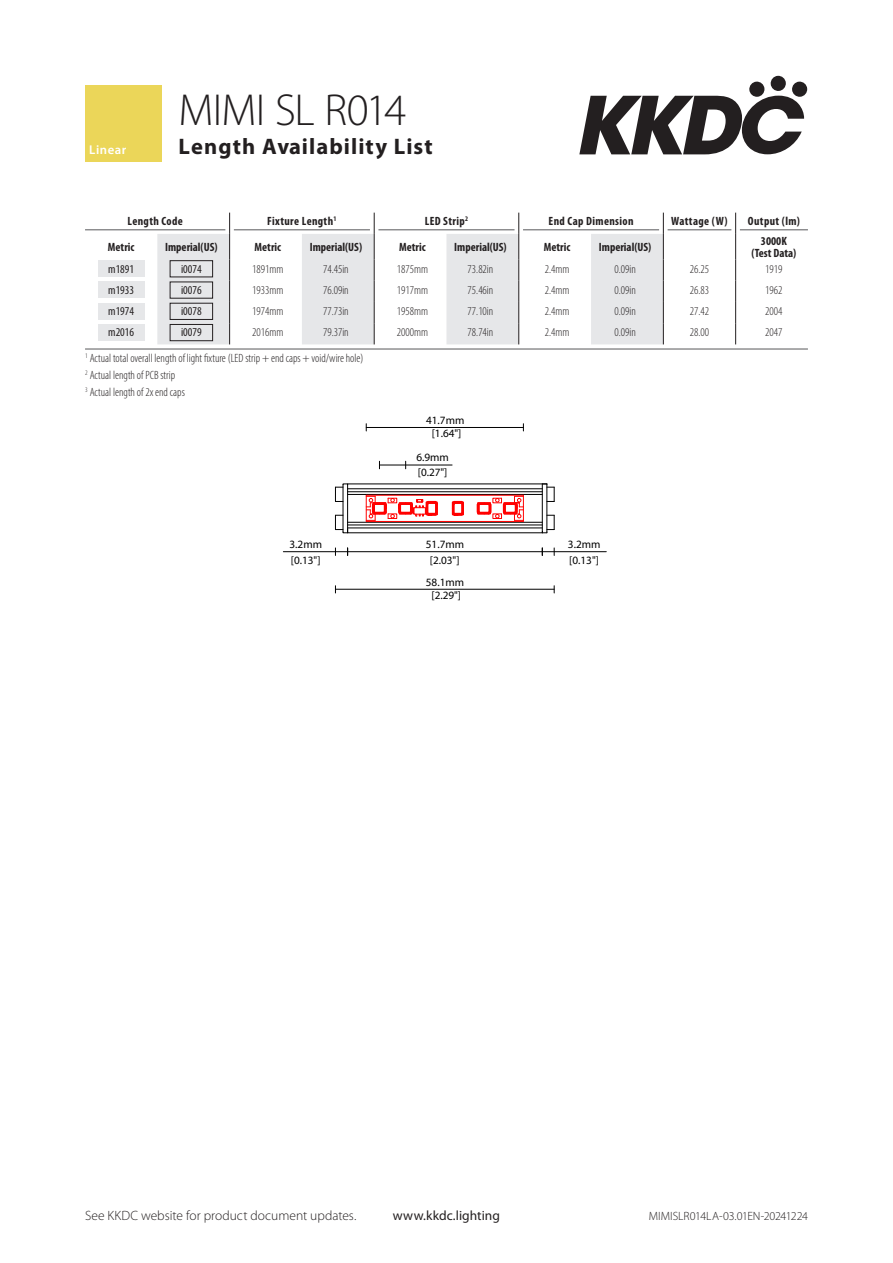
<style>
.page{position:relative;width:893px;height:1263px;background:#fff}
.page>*{position:absolute;margin:0;border:0;box-sizing:border-box;transform-origin:0 0}
.t1{font:300 45px "Myriad Pro";letter-spacing:-.02em;color:#231f20}
.t2{font:700 22.5px "Myriad Pro";letter-spacing:.045em;color:#231f20}
.t3{font:300 13.5px "Myriad Pro";color:#231f20}
.t4{font:13.5px "Myriad Pro";letter-spacing:.005em;color:#231f20}
.t5{font:600 12.75px "Myriad Pro";letter-spacing:.04em;color:#fff}
.table_body__cond{font:300 condensed 12px "Myriad Pro";color:#231f20}
._2nd_line_headings{font:700 condensed 12px/12px "Myriad Pro";color:#231f20;text-align:center}
.footnote_top_para__cond{font:300 condensed 12px "Myriad Pro";color:#231f20}
.headings__cond{font:700 condensed 12px "Myriad Pro";letter-spacing:.03em;color:#231f20}
.footnote_other_paras__cond{font:300 condensed 12px "Myriad Pro";color:#231f20}
.t6{font:300 12px "Myriad Pro";letter-spacing:-.01em;color:#231f20}
.shaded_table_para_centred__cond{font:condensed 12px "Myriad Pro";color:#231f20}
.boxed___tinted{font:condensed 12px "Myriad Pro";color:#231f20}
.t7{font:11.25px/16.5px "Myriad Pro";color:#000}
</style>
<div class="page">
<svg style="left:579px;top:96px;width:225px;height:58px"></svg>
<svg style="left:749px;top:81px;width:16px;height:16px"></svg>
<div style="left:770px;top:76px;width:16px;height:15px;background:#231f20;border-radius:50%"></div>
<div style="left:792px;top:81px;width:15px;height:16px;background:#231f20;border-radius:50%"></div>
<div style="left:85px;top:85px;width:77px;height:77px;background:#ebd659"></div>
<svg style="left:157px;top:234px;width:506px;height:110px;fill:#e6e7e9"></svg>
<svg style="left:374px;top:213px;width:1px;height:131px"></svg>
<svg style="left:735px;top:213px;width:1px;height:131px"></svg>
<svg style="left:229px;top:213px;width:1px;height:131px"></svg>
<svg style="left:518px;top:213px;width:1px;height:131px"></svg>
<svg style="left:663px;top:213px;width:1px;height:131px"></svg>
<hr style="left:85px;top:230px;width:140px;height:1px;background:#57585a">
<hr style="left:234px;top:230px;width:136px;height:1px;background:#57585a">
<hr style="left:378px;top:230px;width:136px;height:1px;background:#57585a">
<hr style="left:523px;top:230px;width:136px;height:1px;background:#57585a">
<hr style="left:668px;top:230px;width:63px;height:1px;background:#57585a">
<hr style="left:740px;top:230px;width:68px;height:1px;background:#57585a">
<div style="left:98px;top:260px;width:47px;height:17px;background:#e6e7e9"></div>
<div style="left:170px;top:260px;width:43px;height:17px;border:1px solid #231f20"></div>
<div style="left:98px;top:282px;width:47px;height:16px;background:#e6e7e9"></div>
<div style="left:98px;top:303px;width:47px;height:16px;background:#e6e7e9"></div>
<div style="left:170px;top:303px;width:43px;height:17px;border:1px solid #231f20"></div>
<div style="left:98px;top:324px;width:47px;height:16px;background:#e6e7e9"></div>
<div style="left:170px;top:324px;width:43px;height:17px;border:1px solid #231f20"></div>
<hr style="left:85px;top:349px;width:723px;height:1px;background:#57585a">
<hr style="left:283px;top:551px;width:65px;height:1px;background:#000">
<hr style="left:348px;top:551px;width:194px;height:1px;background:#000">
<hr style="left:542px;top:551px;width:64px;height:1px;background:#000">
<hr style="left:379px;top:465px;width:73px;height:1px;background:#000">
<svg style="left:335px;top:483px;width:220px;height:51px"></svg>
<hr style="left:366px;top:427px;width:157px;height:1px;background:#000">
<hr style="left:335px;top:589px;width:219px;height:1px;background:#000">
<p class="t5" style="left:89px;top:142px;width:38px">Linear</p>
<h1 class="t1" style="left:179px;top:83px;width:229px">MIMI SL R014</h1>
<h2 class="t2" style="left:179px;top:132px;width:256px">Length Availability List</h2>
<p class="headings__cond" style="left:128px;top:214px;width:57px">Length Code</p>
<p class="headings__cond" style="left:267px;top:214px;width:71px">Fixture Length<sup>1</sup></p>
<p class="headings__cond" style="left:425px;top:214px;width:45px">LED Strip<sup>2</sup></p>
<p class="headings__cond" style="left:549px;top:214px;width:86px">End Cap Dimension</p>
<p class="headings__cond" style="left:671px;top:214px;width:58px">Wattage (W)</p>
<p class="headings__cond" style="left:748px;top:214px;width:54px">Output (lm)</p>
<p class="_2nd_line_headings" style="left:108px;top:241px;width:28px">Metric</p>
<p class="_2nd_line_headings" style="left:165px;top:241px;width:54px">Imperial(US)</p>
<p class="_2nd_line_headings" style="left:255px;top:241px;width:28px">Metric</p>
<p class="_2nd_line_headings" style="left:310px;top:241px;width:54px">Imperial(US)</p>
<p class="_2nd_line_headings" style="left:399px;top:241px;width:28px">Metric</p>
<p class="_2nd_line_headings" style="left:454px;top:241px;width:54px">Imperial(US)</p>
<p class="_2nd_line_headings" style="left:544px;top:241px;width:28px">Metric</p>
<p class="_2nd_line_headings" style="left:599px;top:241px;width:54px">Imperial(US)</p>
<p class="_2nd_line_headings" style="left:751px;top:235px;width:46px">3000K (Test Data)</p>
<p class="shaded_table_para_centred__cond" style="left:108px;top:261px;width:27px">m1891</p>
<p class="boxed___tinted" style="left:181px;top:261px;width:22px">i0074</p>
<p class="table_body__cond" style="left:252px;top:262px;width:33px">1891mm</p>
<p class="table_body__cond" style="left:323px;top:262px;width:27px">74.45in</p>
<p class="table_body__cond" style="left:397px;top:262px;width:33px">1875mm</p>
<p class="table_body__cond" style="left:468px;top:262px;width:27px">73.82in</p>
<p class="table_body__cond" style="left:545px;top:262px;width:26px">2.4mm</p>
<p class="table_body__cond" style="left:614px;top:262px;width:23px">0.09in</p>
<p class="table_body__cond" style="left:690px;top:262px;width:21px">26.25</p>
<p class="table_body__cond" style="left:765px;top:262px;width:19px">1919</p>
<p class="shaded_table_para_centred__cond" style="left:108px;top:283px;width:27px">m1933</p>
<p class="boxed___tinted" style="left:181px;top:283px;width:22px">i0076</p>
<p class="table_body__cond" style="left:252px;top:283px;width:33px">1933mm</p>
<p class="table_body__cond" style="left:323px;top:283px;width:27px">76.09in</p>
<p class="table_body__cond" style="left:397px;top:283px;width:33px">1917mm</p>
<p class="table_body__cond" style="left:468px;top:283px;width:27px">75.46in</p>
<p class="table_body__cond" style="left:545px;top:283px;width:26px">2.4mm</p>
<p class="table_body__cond" style="left:614px;top:283px;width:23px">0.09in</p>
<p class="table_body__cond" style="left:690px;top:283px;width:21px">26.83</p>
<p class="table_body__cond" style="left:765px;top:283px;width:19px">1962</p>
<p class="shaded_table_para_centred__cond" style="left:108px;top:304px;width:27px">m1974</p>
<p class="boxed___tinted" style="left:181px;top:304px;width:22px">i0078</p>
<p class="table_body__cond" style="left:252px;top:304px;width:33px">1974mm</p>
<p class="table_body__cond" style="left:323px;top:304px;width:27px">77.73in</p>
<p class="table_body__cond" style="left:397px;top:304px;width:33px">1958mm</p>
<p class="table_body__cond" style="left:468px;top:304px;width:27px">77.10in</p>
<p class="table_body__cond" style="left:545px;top:304px;width:26px">2.4mm</p>
<p class="table_body__cond" style="left:614px;top:304px;width:23px">0.09in</p>
<p class="table_body__cond" style="left:690px;top:304px;width:21px">27.42</p>
<p class="table_body__cond" style="left:765px;top:304px;width:19px">2004</p>
<p class="shaded_table_para_centred__cond" style="left:108px;top:325px;width:27px">m2016</p>
<p class="boxed___tinted" style="left:181px;top:325px;width:22px">i0079</p>
<p class="table_body__cond" style="left:252px;top:325px;width:33px">2016mm</p>
<p class="table_body__cond" style="left:323px;top:325px;width:27px">79.37in</p>
<p class="table_body__cond" style="left:397px;top:325px;width:33px">2000mm</p>
<p class="table_body__cond" style="left:468px;top:325px;width:27px">78.74in</p>
<p class="table_body__cond" style="left:545px;top:325px;width:26px">2.4mm</p>
<p class="table_body__cond" style="left:614px;top:325px;width:23px">0.09in</p>
<p class="table_body__cond" style="left:690px;top:325px;width:21px">28.00</p>
<p class="table_body__cond" style="left:765px;top:325px;width:19px">2047</p>
<p class="footnote_top_para__cond" style="left:85px;top:351px;width:280px"><sup>1</sup> Actual total overall length of light fixture (LED strip + end caps + void/wire hole)</p>
<p class="footnote_other_paras__cond" style="left:85px;top:368px;width:92px"><sup>2</sup> Actual length of PCB strip</p>
<p class="footnote_other_paras__cond" style="left:85px;top:385px;width:101px"><sup>3</sup> Actual length of 2x end caps</p>
<p class="t7" style="left:426px;top:414px;width:40px;line-height:12.8px;text-align:center">41.7mm [1.64"]</p>
<p class="t7" style="left:416px;top:450px;width:34px;line-height:15.1px">6.9mm [0.27"]</p>
<p class="t7" style="left:290px;top:536px;width:34px">3.2mm [0.13"]</p>
<p class="t7" style="left:426px;top:536px;width:40px;text-align:center">51.7mm [2.03"]</p>
<p class="t7" style="left:568px;top:536px;width:34px">3.2mm [0.13"]</p>
<p class="t7" style="left:426px;top:576px;width:40px;line-height:12.8px;text-align:center">58.1mm [2.29"]</p>
<p class="t3" style="left:85px;top:1208px;width:273px">See KKDC website for product document updates.</p>
<p class="t4" style="left:393px;top:1207px;width:109px">www.kkdc.lighting</p>
<p class="t6" style="left:649px;top:1209px;width:161px">MIMISLR014LA-03.01EN-20241224</p>
</div>
